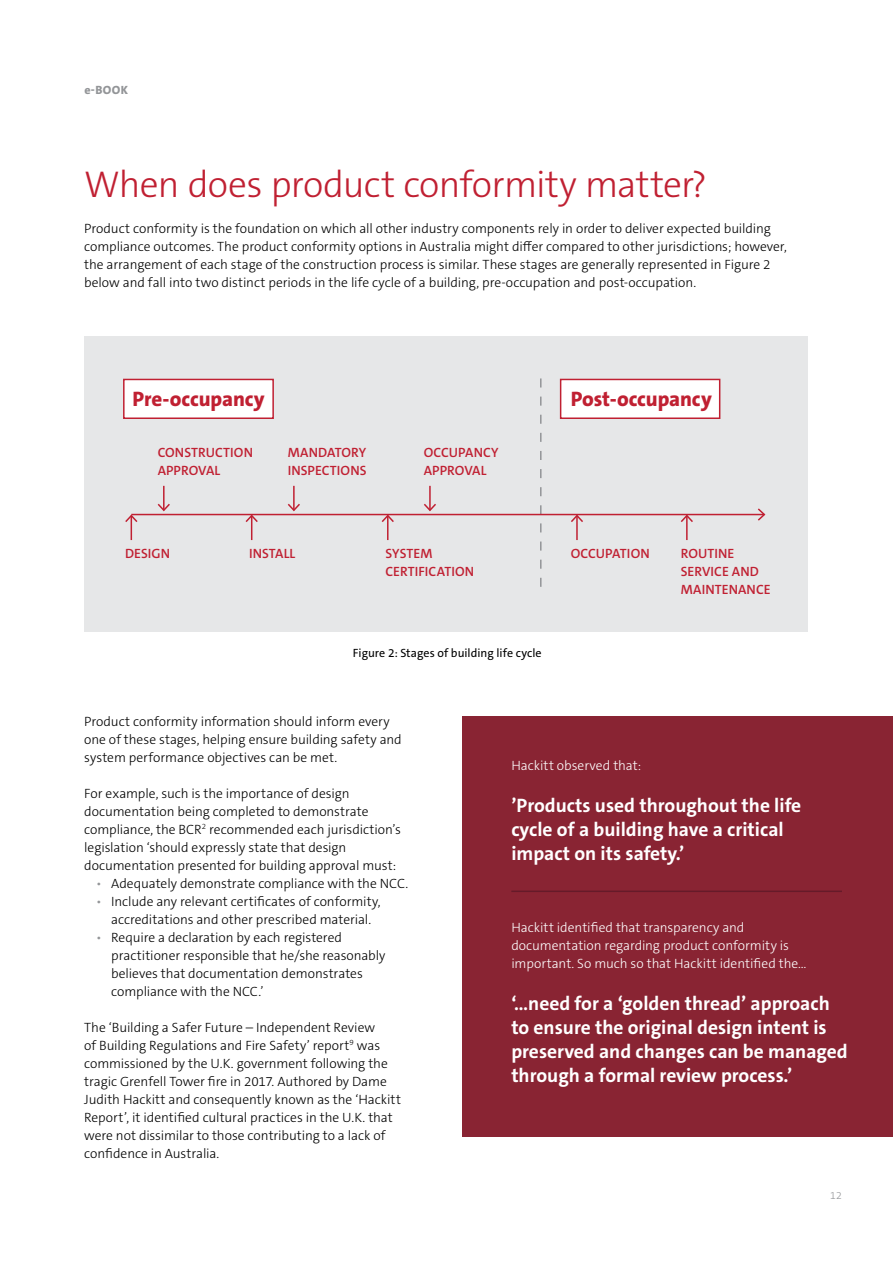
<style>
.page{position:relative;width:893px;height:1263px;background:#fff}
.page>*{position:absolute;margin:0;border:0;box-sizing:border-box;transform-origin:0 0}
.t1{font:300 37.5px "The Sans C5";letter-spacing:-.02em;color:#c02032}
.t2{font:800 21px "The Sans C5";letter-spacing:-.005em;color:#c02032}
.t3{font:700 19.5px/24px "The Sans C5";color:#fff}
.t4{font:300 13.5px/18px "The Sans C5";letter-spacing:-.005em;color:#000}
.t5{font:300 13.5px/18px "The Sans C5";color:#fff}
.t6{font:600 13.5px/18px "The Sans C5";letter-spacing:.005em;color:#c02032}
.t7{font:12px "The Sans C5";color:#000}
.t8{font:800 12px "The Sans C5";color:#939598}
.t9{font:300 10.5px "The Sans C5";color:#939598}
.s1{color:#939598}
</style>
<div class="page">
<div style="left:84px;top:336px;width:724px;height:295px;background:#e6e7e8"></div>
<div style="left:123px;top:379px;width:151px;height:40px;background:#fff;border:2px solid #c02032"></div>
<div style="left:560px;top:379px;width:160px;height:40px;background:#fff;border:2px solid #c02032"></div>
<svg style="left:540px;top:378px;width:2px;height:209px"></svg>
<hr style="left:131px;top:514px;width:633px;height:1px;background:#c02032">
<svg style="left:756px;top:508px;width:10px;height:13px"></svg>
<hr style="left:163px;top:486px;width:2px;height:24px;background:#c02032">
<svg style="left:157px;top:502px;width:13px;height:10px"></svg>
<hr style="left:387px;top:516px;width:2px;height:24px;background:#c02032">
<svg style="left:380px;top:513px;width:15px;height:11px"></svg>
<hr style="left:293px;top:486px;width:2px;height:24px;background:#c02032">
<svg style="left:287px;top:502px;width:13px;height:10px"></svg>
<svg style="left:244px;top:513px;width:15px;height:27px"></svg>
<hr style="left:686px;top:516px;width:2px;height:24px;background:#c02032">
<svg style="left:679px;top:513px;width:16px;height:11px"></svg>
<hr style="left:429px;top:486px;width:2px;height:24px;background:#c02032">
<svg style="left:424px;top:502px;width:12px;height:10px"></svg>
<svg style="left:125px;top:513px;width:14px;height:27px"></svg>
<hr style="left:576px;top:516px;width:2px;height:24px;background:#c02032">
<svg style="left:569px;top:513px;width:16px;height:11px"></svg>
<div style="left:462px;top:716px;width:431px;height:420px;background:#892433"></div>
<hr style="left:511px;top:890px;width:331px;height:2px;background:#661a29">
<p class="t8" style="left:84px;top:82px;width:45px">e-BOOK</p>
<h1 class="t1" style="left:84px;top:160px;width:624px">When does product conformity matter?</h1>
<p class="t4" style="left:84px;top:219px;width:704px">Product conformity is the foundation on which all other industry components rely in order to deliver expected building compliance outcomes. The product conformity options in Australia might differ compared to other jurisdictions; however, the arrangement of each stage of the construction process is similar. These stages are generally represented in Figure 2 below and fall into two distinct periods in the life cycle of a building, pre-occupation and post-occupation.</p>
<h2 class="t2" style="left:133px;top:386px;width:134px">Pre-occupancy</h2>
<h2 class="t2" style="left:571px;top:386px;width:142px">Post-occupancy</h2>
<p class="t6" style="left:158px;top:444px;width:97px">CONSTRUCTION<br>APPROVAL</p>
<p class="t6" style="left:288px;top:444px;width:80px">MANDATORY<br>INSPECTIONS</p>
<p class="t6" style="left:424px;top:444px;width:76px">OCCUPANCY<br>APPROVAL</p>
<p class="t6" style="left:249px;top:544px;width:48px">INSTALL</p>
<p class="t6" style="left:385px;top:544px;width:90px">SYSTEM<br>CERTIFICATION</p>
<p class="t6" style="left:125px;top:545px;width:47px">DESIGN</p>
<p class="t6" style="left:571px;top:545px;width:80px">OCCUPATION</p>
<p class="t6" style="left:681px;top:545px;width:92px">ROUTINE<br>SERVICE AND<br>MAINTENANCE</p>
<p class="t7" style="left:353px;top:645px;width:190px">Figure 2: Stages of building life cycle</p>
<p class="t4" style="left:84px;top:712px;width:319px">Product conformity information should inform every one of these stages, helping ensure building safety and system performance objectives can be met.</p>
<p class="t4" style="left:84px;top:784px;width:318px">For example, such is the importance of design documentation being completed to demonstrate compliance, the BCR<sup>2</sup> recommended each jurisdiction’s legislation ‘should expressly state that design documentation presented for building approval must:</p>
<p class="t4" style="left:96px;top:874px;width:314px"><span class="s1">•</span> Adequately demonstrate compliance with the NCC.</p>
<p class="t4" style="left:96px;top:892px;width:286px;text-align:center"><span class="s1">•</span> Include any relevant certificates of conformity, accreditations and other prescribed material.</p>
<p class="t4" style="left:111px;top:928px;width:276px;text-indent:-15px"><span class="s1">•</span> Require a declaration by each registered practitioner responsible that he/she reasonably believes that documentation demonstrates compliance with the NCC.’</p>
<p class="t4" style="left:84px;top:1018px;width:318px">The ‘Building a Safer Future – Independent Review<br>of Building Regulations and Fire Safety’ report<sup>9</sup> was commissioned by the U.K. government following the tragic Grenfell Tower fire in 2017. Authored by Dame Judith Hackitt and consequently known as the ‘Hackitt Report’, it identified cultural practices in the U.K. that were not dissimilar to those contributing to a lack of confidence in Australia.</p>
<p class="t5" style="left:511px;top:756px;width:132px">Hackitt observed that:</p>
<h3 class="t3" style="left:511px;top:793px;width:291px">’Products used throughout the life cycle of a building have a critical impact on its safety.’</h3>
<p class="t5" style="left:511px;top:918px;width:297px">Hackitt identified that transparency and documentation regarding product conformity is important. So much so that Hackitt identified the…</p>
<h3 class="t3" style="left:511px;top:991px;width:338px">‘…need for a ‘golden thread’ approach to ensure the original design intent is preserved and changes can be managed through a formal review process.’</h3>
<p class="t9" style="left:830px;top:1189px;width:13px">12</p>
</div>
